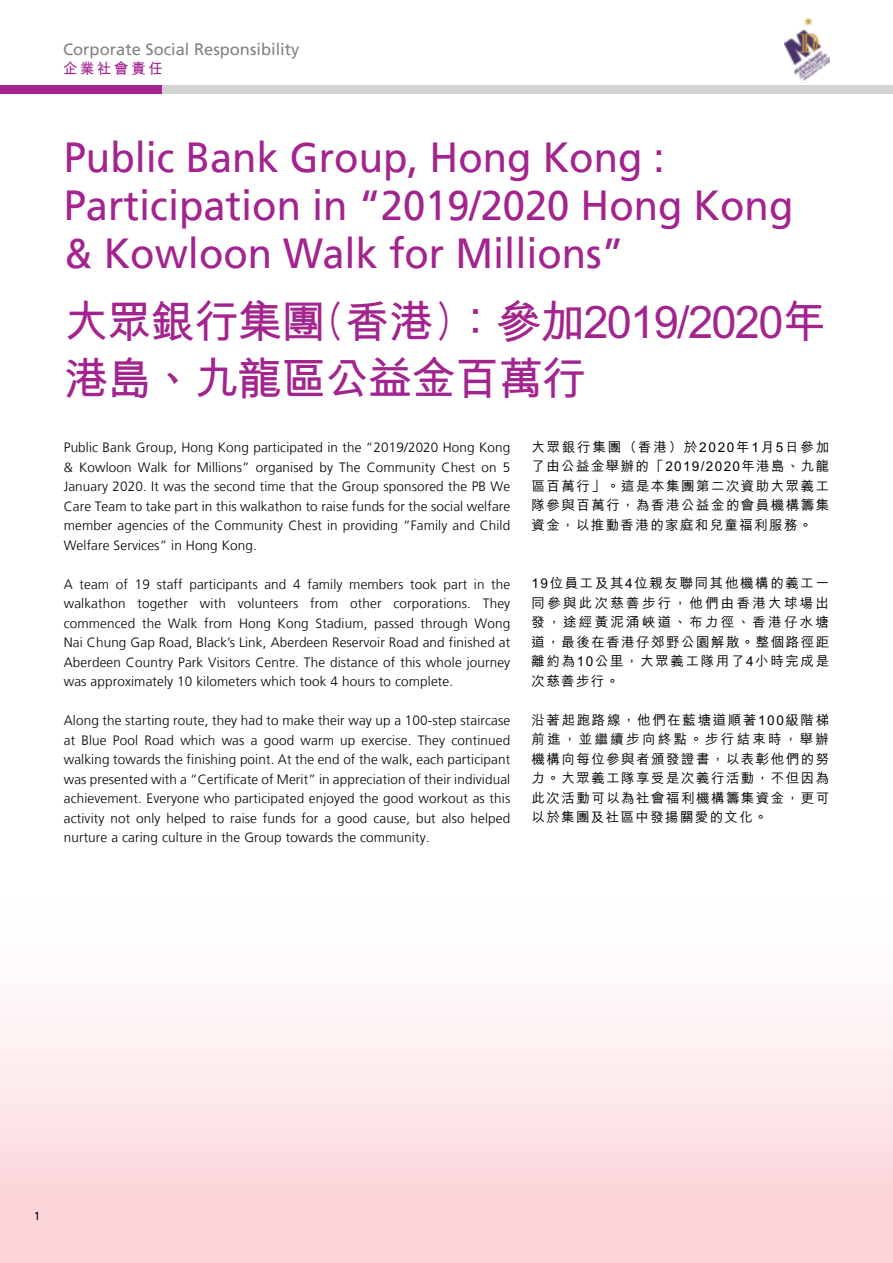
<style>
.page{position:relative;width:893px;height:1263px;background:#fff}
.page>*{position:absolute;margin:0;border:0;box-sizing:border-box;transform-origin:0 0}
.t1{font:700 45px/57px "M Hei HK";letter-spacing:-.035em;color:#a3238f}
.t2{font:42px/48px "Frutiger LT";color:#a3238f;scale:.95 1}
.t3{font:16.5px "Frutiger LT";color:#808285}
.t4{font:700 15px "M Hei HK";letter-spacing:.2em;color:#a3238f;scale:.95 1}
.t5{font:300 13.5px/19.5px "Frutiger LT";letter-spacing:.01em;color:#000;text-align:justify}
.t6{font:500 13.5px/19.5px "M Hei HK";letter-spacing:.11em;color:#000;text-align:justify}
.t7{font:11.55px "Frutiger LT";color:#000;scale:.91 1}
</style>
<div class="page">
<div style="left:0;top:838px;width:893px;height:425px;background:linear-gradient(to bottom,#fff,#fbd2d7)"></div>
<div style="left:0;top:85px;width:893px;height:9px;background:#d1d3d4"></div>
<img style="left:785px;top:17px;width:44px;height:64px">
<div style="left:0;top:85px;width:162px;height:9px;background:#a3238f"></div>
<p class="t3" style="left:63px;top:39px;width:238px">Corporate Social Responsibility</p>
<p class="t4" style="left:63px;top:58px;width:107px">企業社會責任</p>
<h2 class="t2" style="left:64px;top:133px;width:769px">Public Bank Group, Hong Kong :<br>Participation in “2019/2020 Hong Kong &amp; Kowloon Walk for Millions”</h2>
<h1 class="t1" style="left:64px;top:290px;width:765px">大眾銀行集團(香港)：參加2019/2020年港島、九龍區公益金百萬行</h1>
<p class="t5" style="left:64px;top:438px;width:448px">Public Bank Group, Hong Kong participated in the “2019/2020 Hong Kong &amp; Kowloon Walk for Millions” organised by The Community Chest on 5<br>January 2020. It was the second time that the Group sponsored the PB We Care Team to take part in this walkathon to raise funds for the social welfare member agencies of the Community Chest in providing “Family and Child Welfare Services” in Hong Kong.</p>
<p class="t5" style="left:64px;top:575px;width:448px">A team of 19 staff participants and 4 family members took part in the walkathon together with volunteers from other corporations. They commenced the Walk from Hong Kong Stadium, passed through Wong Nai Chung Gap Road, Black’s Link, Aberdeen Reservoir Road and finished at Aberdeen Country Park Visitors Centre. The distance of this whole journey was approximately 10 kilometers which took 4 hours to complete.</p>
<p class="t5" style="left:64px;top:711px;width:448px">Along the starting route, they had to make their way up a 100-step staircase at Blue Pool Road which was a good warm up exercise. They continued walking towards the finishing point. At the end of the walk, each participant was presented with a “Certificate of Merit” in appreciation of their individual achievement. Everyone who participated enjoyed the good workout as this activity not only helped to raise funds for a good cause, but also helped nurture a caring culture in the Group towards the community.</p>
<p class="t6" style="left:532px;top:436px;width:299px">大眾銀行集團（香港）於2020年1月5日參加了由公益金舉辦的「2019/2020年港島、九龍區百萬行」。這是本集團第二次資助大眾義工隊參與百萬行，為香港公益金的會員機構籌集資金，以推動香港的家庭和兒童福利服務。</p>
<p class="t6" style="left:532px;top:573px;width:299px">19位員工及其4位親友聯同其他機構的義工一同參與此次慈善步行，他們由香港大球場出發，途經黃泥涌峽道、布力徑、香港仔水塘道，最後在香港仔郊野公園解散。整個路徑距離約為10公里，大眾義工隊用了4小時完成是次慈善步行。</p>
<p class="t6" style="left:532px;top:709px;width:299px">沿著起跑路線，他們在藍塘道順著100級階梯前進，並繼續步向終點。步行結束時，舉辦機構向每位參與者頒發證書，以表彰他們的努力。大眾義工隊享受是次義行活動，不但因為此次活動可以為社會福利機構籌集資金，更可以於集團及社區中發揚關愛的文化。</p>
<p class="t7" style="left:34px;top:1209px;width:8px">1</p>
</div>
